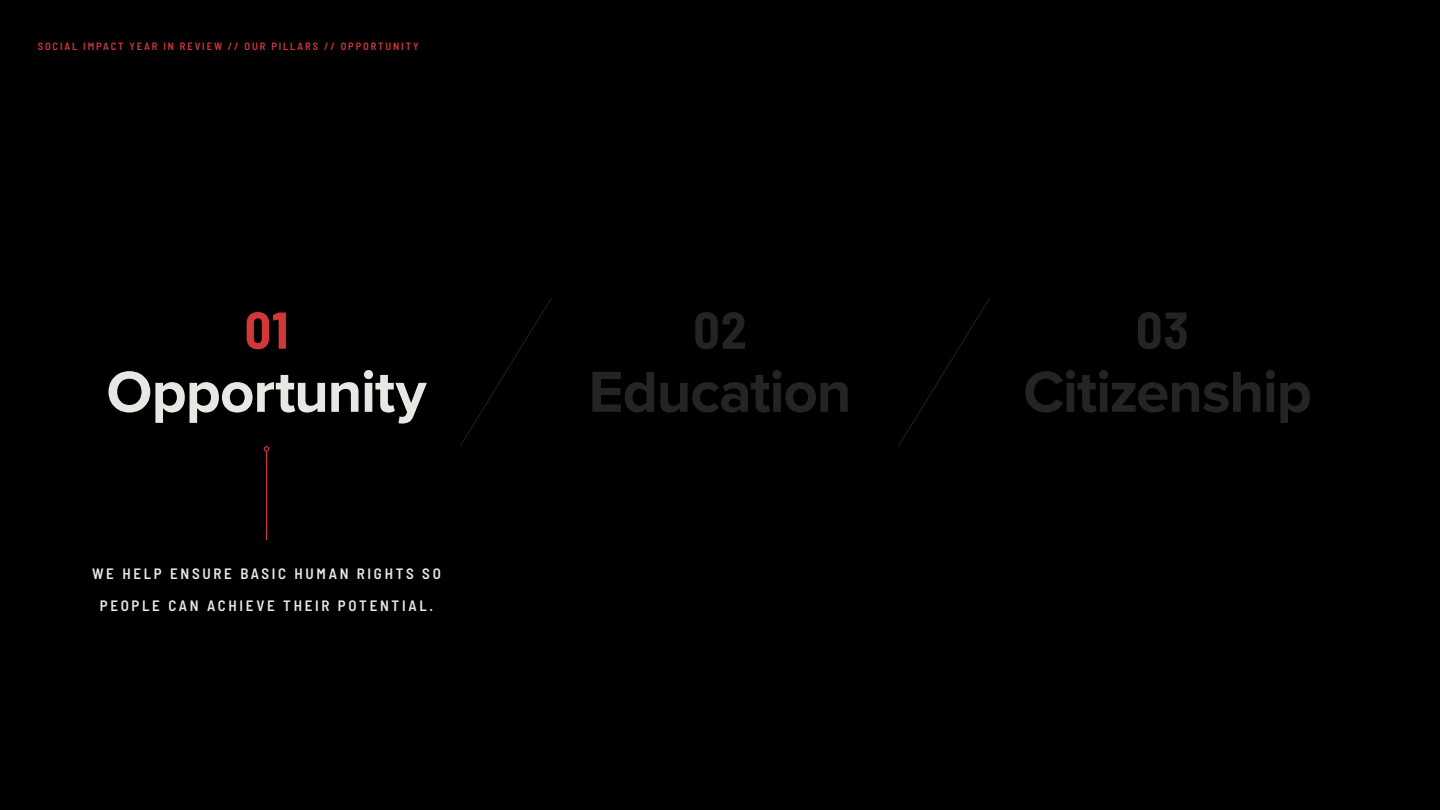
<style>
.page{position:relative;width:1440px;height:810px;background:#000}
.page>*{position:absolute;margin:0;border:0;box-sizing:border-box;transform-origin:0 0}
.t1{font:700 60px "Proxima Nova";letter-spacing:-.02em;color:#242424}
.t2{font:700 60px "Proxima Nova";letter-spacing:-.015em;color:#e8e7e3}
.t3{font:700 semi-condensed 51.75px "Barlow";color:#242424}
.t4{font:700 semi-condensed 51.75px "Barlow";color:#d2373a}
.t5{font:600 semi-condensed 15px/32.2px "Barlow";letter-spacing:.18em;color:#e8e7e3;text-align:center}
.t6{font:600 semi-condensed 10.5px "Barlow";letter-spacing:.18em;color:#d2373a}
</style>
<div class="page">
<svg style="left:460px;top:298px;width:92px;height:148px"></svg>
<svg style="left:898px;top:298px;width:92px;height:148px"></svg>
<hr style="left:266px;top:451px;width:1px;height:89px;background:#d2373a">
<svg style="left:264px;top:446px;width:5px;height:6px"></svg>
<p class="t6" style="left:38px;top:38px;width:382px">SOCIAL IMPACT YEAR IN REVIEW // OUR PILLARS // OPPORTUNITY</p>
<h2 class="t4" style="left:245px;top:293px;width:45px">01</h2>
<h2 class="t3" style="left:693px;top:293px;width:55px">02</h2>
<h2 class="t3" style="left:1136px;top:293px;width:54px">03</h2>
<h1 class="t2" style="left:106px;top:347px;width:322px">Opportunity</h1>
<h1 class="t1" style="left:589px;top:347px;width:264px">Education</h1>
<h1 class="t1" style="left:1023px;top:347px;width:290px">Citizenship</h1>
<p class="t5" style="left:92px;top:556px;width:350px">WE HELP ENSURE BASIC HUMAN RIGHTS SO<br>PEOPLE CAN ACHIEVE THEIR POTENTIAL.</p>
</div>
